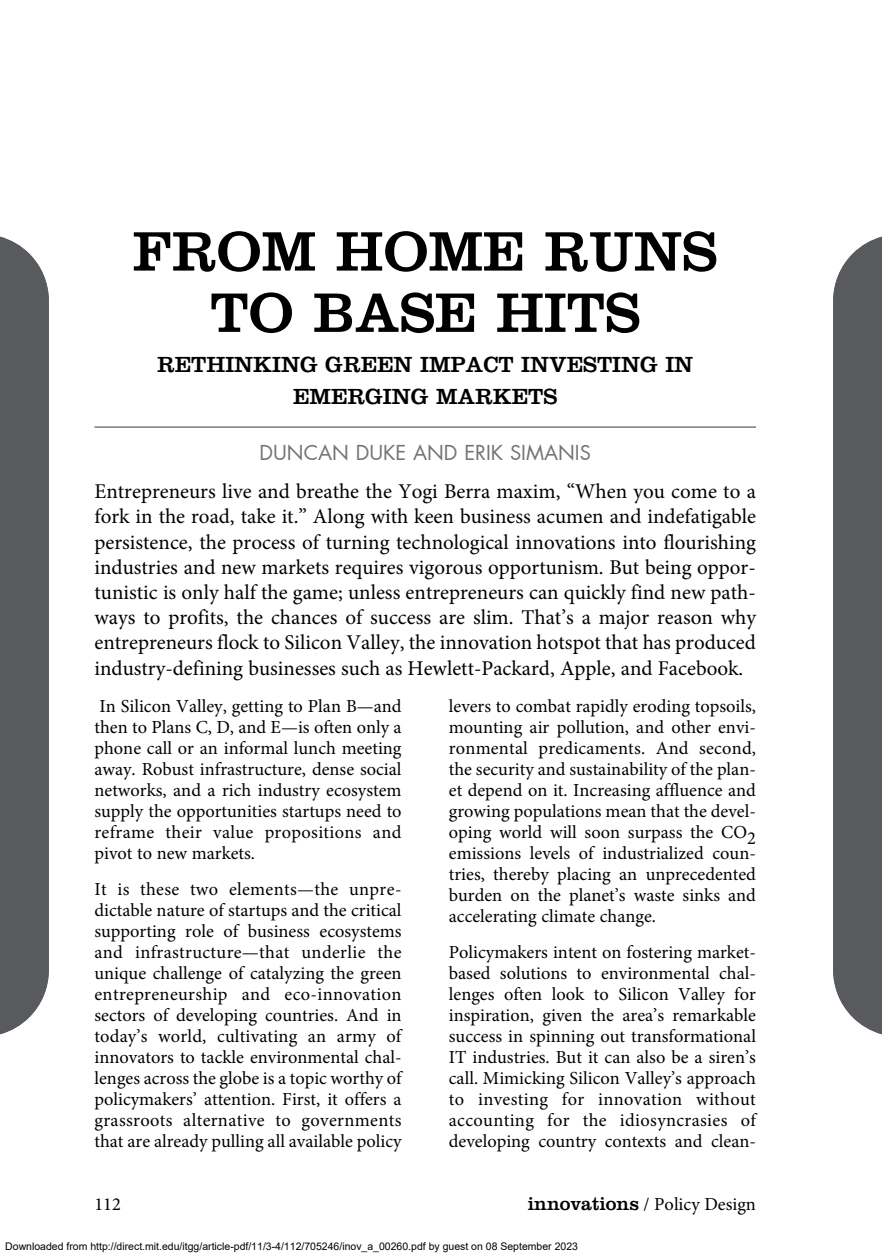
<style>
.page{position:relative;width:882px;height:1260px;background:#fff}
.page>*{position:absolute;margin:0;border:0;box-sizing:border-box;transform-origin:0 0}
.t1{font:57.75px/61.2px "Clarendon LT Std";color:#000;text-align:center}
.t2{font:22.75px/31.5px "Clarendon LT Std";color:#000;text-align:center}
.t3{font:21px/25.2px "Minion Pro";color:#000;text-align:justify}
.t4{font:20.12px "Futura LT Pro";color:#737373}
.t5{font:18.38px/21px "Minion Pro";color:#000;text-align:justify}
.t6{font:10.5px "Arial";color:#000}
.s1{font-family:"Clarendon LT Std";font-size:19.25px}
</style>
<div class="page">
<hr style="left:94px;top:426px;width:662px;height:2px;background:#8c8c8c">
<div style="left:833px;top:237px;width:49px;height:797px;background:#595a5d"></div>
<div style="left:0;top:237px;width:49px;height:797px;background:#595a5d"></div>
<h1 class="t1" style="left:133px;top:221px;width:586px">FROM HOME RUNS<br>TO BASE HITS</h1>
<p class="t2" style="left:157px;top:349px;width:538px">RETHINKING GREEN IMPACT INVESTING IN<br>EMERGING MARKETS</p>
<p class="t4" style="left:259px;top:438px;width:333px">DUNCAN DUKE AND ERIK SIMANIS</p>
<p class="t3" style="left:94px;top:479px;width:663px">Entrepreneurs live and breathe the Yogi Berra maxim, “When you come to a fork in the road, take it.” Along with keen business acumen and indefatigable persistence, the process of turning technological innovations into flourishing industries and new markets requires vigorous opportunism. But being oppor&shy;tunistic is only half the game; unless entrepreneurs can quickly find new path&shy;ways to profits, the chances of success are slim. That’s a major reason why entrepreneurs flock to Silicon Valley, the innovation hotspot that has produced industry-defining businesses such as Hewlett-Packard, Apple, and Facebook.</p>
<p class="t5" style="left:94px;top:695px;width:309px">In Silicon Valley, getting to Plan B—and then to Plans C, D, and E—is often only a phone call or an informal lunch meeting away. Robust infrastructure, dense social networks, and a rich industry ecosystem supply the opportunities startups need to reframe their value propositions and pivot to new markets.</p>
<p class="t5" style="left:94px;top:879px;width:309px">It is these two elements—the unpre&shy;dictable nature of startups and the critical supporting role of business ecosystems and infrastructure—that underlie the unique challenge of catalyzing the green entrepreneurship and eco-innovation sectors of developing countries. And in today’s world, cultivating an army of innovators to tackle environmental chal&shy;lenges across the globe is a topic worthy of policymakers’ attention. First, it offers a grassroots alternative to governments that are already pulling all available policy</p>
<p class="t5" style="left:449px;top:695px;width:309px">levers to combat rapidly eroding topsoils, mounting air pollution, and other envi&shy;ronmental predicaments. And second, the security and sustainability of the plan&shy;et depend on it. Increasing affluence and growing populations mean that the devel&shy;oping world will soon surpass the CO2 emissions levels of industrialized coun&shy;tries, thereby placing an unprecedented burden on the planet’s waste sinks and accelerating climate change.</p>
<p class="t5" style="left:449px;top:942px;width:309px">Policymakers intent on fostering market&shy;based solutions to environmental chal&shy;lenges often look to Silicon Valley for inspiration, given the area’s remarkable success in spinning out transformational IT industries. But it can also be a siren’s call. Mimicking Silicon Valley’s approach to investing for innovation without accounting for the idiosyncrasies of developing country contexts and clean-</p>
<p class="t5" style="left:94px;top:1194px;width:28px">112</p>
<p class="t5" style="left:528px;top:1194px;width:230px"><span class="s1">innovations</span> / Policy Design</p>
<p class="t6" style="left:5px;top:1242px;width:574px">Downloaded from http://direct.mit.edu/itgg/article-pdf/11/3-4/112/705246/inov_a_00260.pdf by guest on 08 September 2023</p>
</div>
